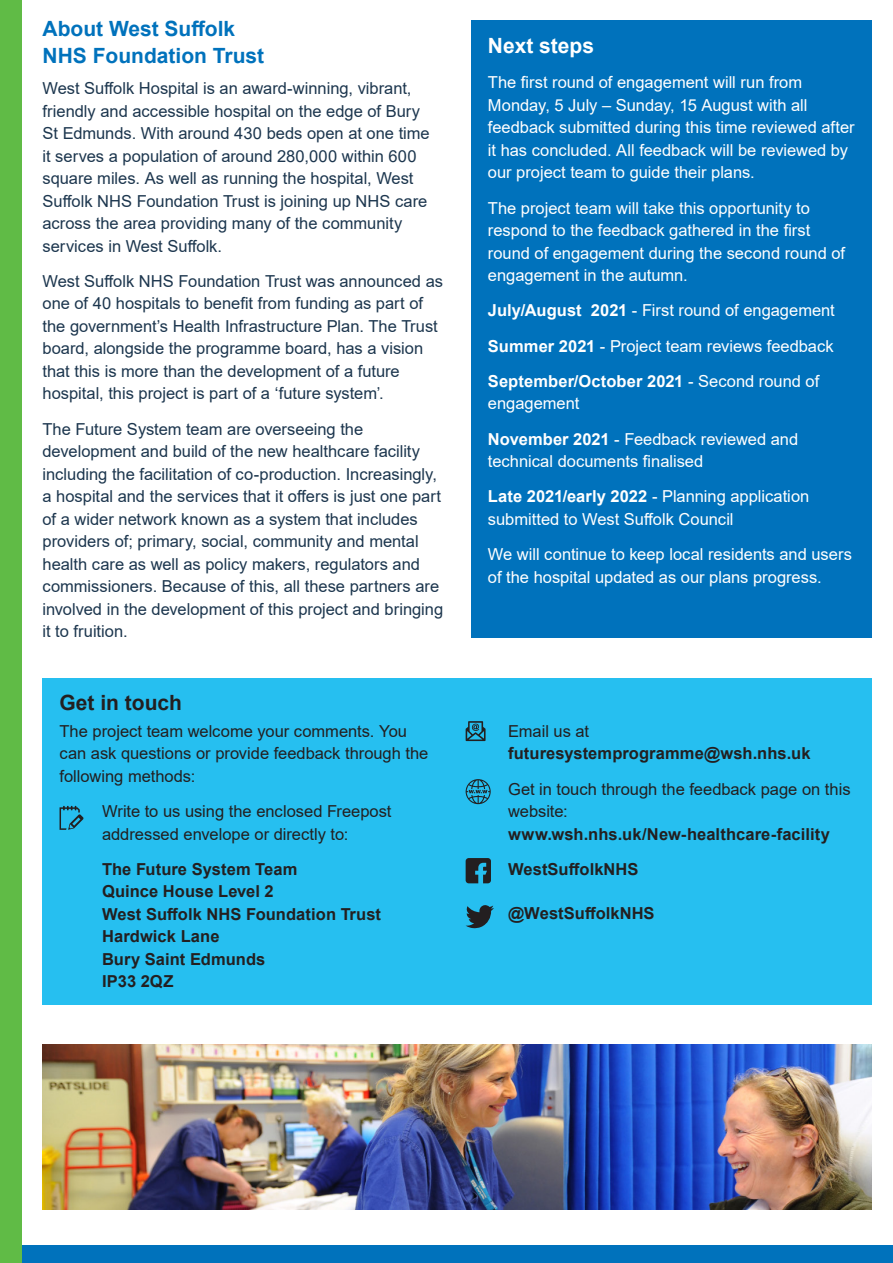
<style>
.page{position:relative;width:893px;height:1263px;background:#fff}
.page>*{position:absolute;margin:0;border:0;box-sizing:border-box;transform-origin:0 0}
.Title3{font:700 21px/27px "Arial";color:#0072bc}
.Title3-2{font:700 21px "Arial";color:#231f20}
.Title2_white{font:700 21px "Arial";color:#fff}
.body{font:16.5px/22.5px "Arial";color:#1c364e}
.body-2{font:16.5px/22.5px "Arial";color:#fff}
.body-3{font:16.5px/22.5px "Arial";color:#231f20}
.body-4{font:700 16.5px/22.5px "Arial";letter-spacing:.005em;color:#231f20}
.s1{font-weight:700}
.s2{font-weight:400}
</style>
<div class="page">
<div style="left:0;top:1246px;width:893px;height:17px;background:#0072bc"></div>
<div style="left:471px;top:21px;width:401px;height:617px;background:#0072bc"></div>
<div style="left:43px;top:678px;width:829px;height:326px;background:#26bff0"></div>
<svg style="left:60px;top:806px;width:24px;height:24px"></svg>
<svg style="left:466px;top:721px;width:20px;height:20px"></svg>
<svg style="left:466px;top:779px;width:25px;height:25px"></svg>
<svg style="left:466px;top:858px;width:25px;height:25px"></svg>
<svg style="left:466px;top:905px;width:28px;height:23px"></svg>
<img style="left:43px;top:1045px;width:829px;height:165px">
<div style="left:0;top:0;width:21px;height:1263px;background:#60bb46"></div>
<p class="Title3" style="left:43px;top:15px;width:223px">About West Suffolk<br>NHS Foundation Trust</p>
<p class="body" style="left:43px;top:77px;width:389px">West Suffolk Hospital is an award-winning, vibrant, friendly and accessible hospital on the edge of Bury St Edmunds. With around 430 beds open at one time it serves a population of around 280,000 within 600 square miles. As well as running the hospital, West Suffolk NHS Foundation Trust is joining up NHS care across the area providing many of the community services in West Suffolk.</p>
<p class="body" style="left:43px;top:270px;width:402px">West Suffolk NHS Foundation Trust was announced as one of 40 hospitals to benefit from funding as part of the government’s Health Infrastructure Plan. The Trust board, alongside the programme board, has a vision that this is more than the development of a future hospital, this project is part of a ‘future system’.</p>
<p class="body" style="left:43px;top:417px;width:402px">The Future System team are overseeing the development and build of the new healthcare facility including the facilitation of co-production. Increasingly, a hospital and the services that it offers is just one part of a wider network known as a system that includes providers of; primary, social, community and mental health care as well as policy makers, regulators and commissioners. Because of this, all these partners are involved in the development of this project and bringing it to fruition.</p>
<p class="Title3-2" style="left:60px;top:688px;width:124px">Get in touch</p>
<p class="body-3" style="left:60px;top:720px;width:370px">The project team welcome your comments. You can ask questions or provide feedback through the following methods:</p>
<p class="body-3" style="left:102px;top:800px;width:291px">Write to us using the enclosed Freepost addressed envelope or directly to:</p>
<p class="body-4" style="left:102px;top:858px;width:197px">The Future System Team</p>
<p class="body-4" style="left:102px;top:880px;width:173px">Quince House Level 2</p>
<p class="body-4" style="left:102px;top:903px;width:280px">West Suffolk NHS Foundation Trust</p>
<p class="body-4" style="left:102px;top:925px;width:119px">Hardwick Lane</p>
<p class="body-4" style="left:102px;top:948px;width:165px">Bury Saint Edmunds</p>
<p class="body-4" style="left:102px;top:970px;width:73px">IP33 2QZ</p>
<p class="Title2_white" style="left:488px;top:31px;width:108px">Next steps</p>
<p class="body-2" style="left:488px;top:71px;width:368px">The first round of engagement will run from Monday, 5 July – Sunday, 15 August with all feedback submitted during this time reviewed after it has concluded. All feedback will be reviewed by our project team to guide their plans.</p>
<p class="body-2" style="left:488px;top:196px;width:359px">The project team will take this opportunity to respond to the feedback gathered in the first round of engagement during the second round of engagement in the autumn.</p>
<p class="body-2" style="left:488px;top:299px;width:348px"><span class="s1">July/August 2021</span> - First round of engagement</p>
<p class="body-2" style="left:488px;top:334px;width:347px"><span class="s1">Summer 2021</span> - Project team reviews feedback</p>
<p class="body-2" style="left:488px;top:370px;width:333px"><span class="s1">September/October 2021</span> - Second round of engagement</p>
<p class="body-2" style="left:488px;top:427px;width:312px"><span class="s1">November 2021</span> - Feedback reviewed and technical documents finalised</p>
<p class="body-2" style="left:488px;top:485px;width:323px"><span class="s1">Late 2021/early 2022</span> - Planning application submitted to West Suffolk Council</p>
<p class="body-2" style="left:488px;top:543px;width:365px">We will continue to keep local residents and users of the hospital updated as our plans progress.</p>
<p class="body-4" style="left:508px;top:720px;width:304px"><span class="s2">Email us at </span>futuresystemprogramme@wsh.nhs.uk</p>
<p class="body-3" style="left:508px;top:777px;width:344px">Get in touch through the feedback page on this website: <span class="s1">www.wsh.nhs.uk/New-healthcare-facility</span></p>
<p class="body-4" style="left:508px;top:858px;width:132px">WestSuffolkNHS</p>
<p class="body-4" style="left:508px;top:902px;width:148px">@WestSuffolkNHS</p>
</div>
